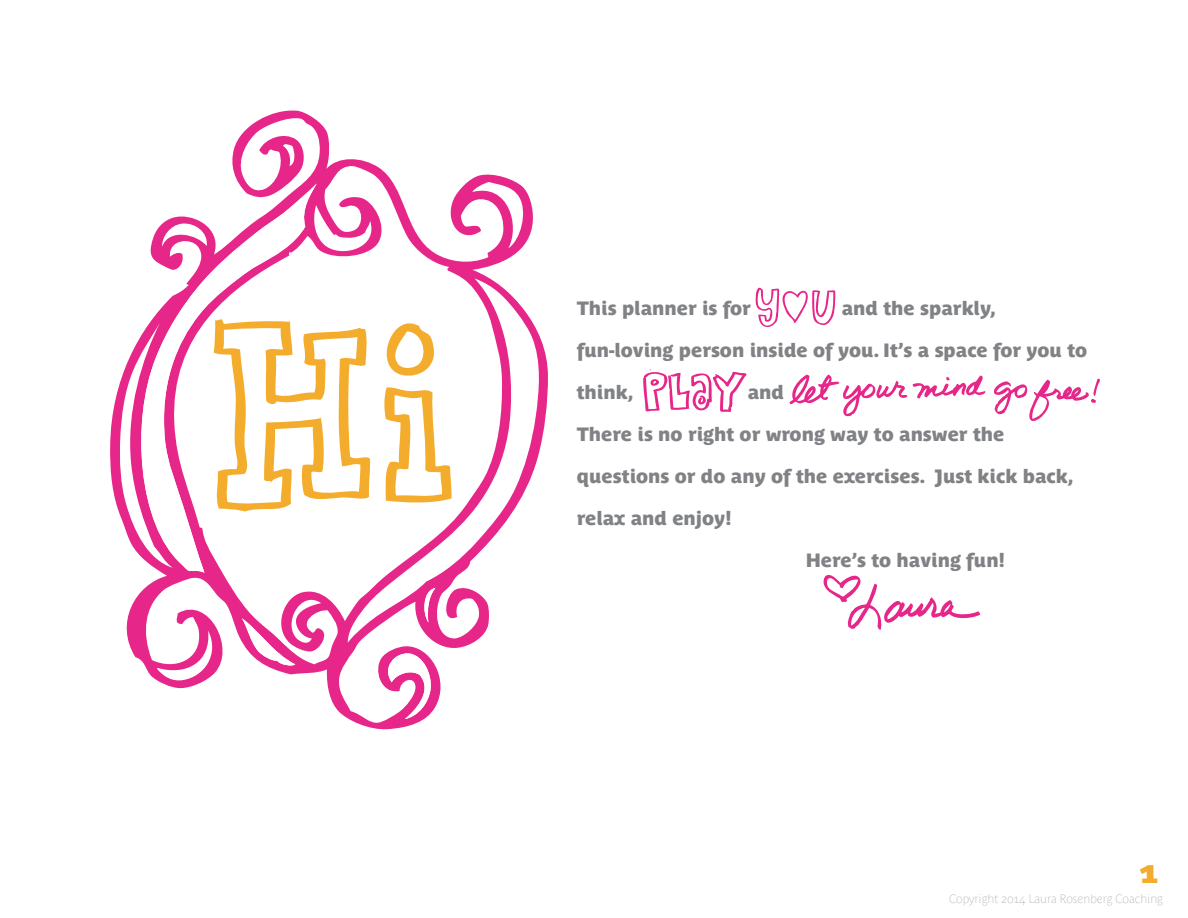
<style>
.page{position:relative;width:1188px;height:918px;background:#fff}
.page>*{position:absolute;margin:0;border:0;box-sizing:border-box;transform-origin:0 0}
.t1{font:33px "Parisine Plus Std Sombre";color:#f4ac2d}
.t2{font:19.05px "Parisine Plus Std Sombre";color:#808285}
.t3{font:12px "Parisine Plus Std Clair";color:#a8a9ad}
</style>
<div class="page">
<svg style="left:755px;top:287px;width:80px;height:40px"></svg>
<svg style="left:643px;top:369px;width:104px;height:43px"></svg>
<svg style="left:823px;top:574px;width:157px;height:56px"></svg>
<svg style="left:110px;top:110px;width:438px;height:620px"></svg>
<svg style="left:242px;top:589px;width:79px;height:78px"></svg>
<svg style="left:381px;top:652px;width:53px;height:67px"></svg>
<svg style="left:422px;top:587px;width:14px;height:36px"></svg>
<svg style="left:130px;top:183px;width:187px;height:390px"></svg>
<svg style="left:214px;top:311px;width:238px;height:202px"></svg>
<svg style="left:789px;top:375px;width:311px;height:46px"></svg>
<p class="t2" style="left:577px;top:297px;width:176px">This planner is for</p>
<p class="t2" style="left:842px;top:297px;width:155px">and the sparkly,</p>
<p class="t2" style="left:577px;top:339px;width:512px">fun-loving person inside of you. It’s a space for you to</p>
<p class="t2" style="left:577px;top:381px;width:58px">think,</p>
<p class="t2" style="left:748px;top:381px;width:38px">and</p>
<p class="t2" style="left:577px;top:423px;width:429px">There is no right or wrong way to answer the</p>
<p class="t2" style="left:577px;top:465px;width:498px">questions or do any of the exercises. Just kick back,</p>
<p class="t2" style="left:577px;top:507px;width:156px">relax and enjoy!</p>
<p class="t2" style="left:806px;top:549px;width:201px">Here’s to having fun!</p>
<h1 class="t1" style="left:1139px;top:852px;width:21px">1</h1>
<p class="t3" style="left:949px;top:892px;width:215px">Copyright 2014 Laura Rosenberg Coaching</p>
</div>
